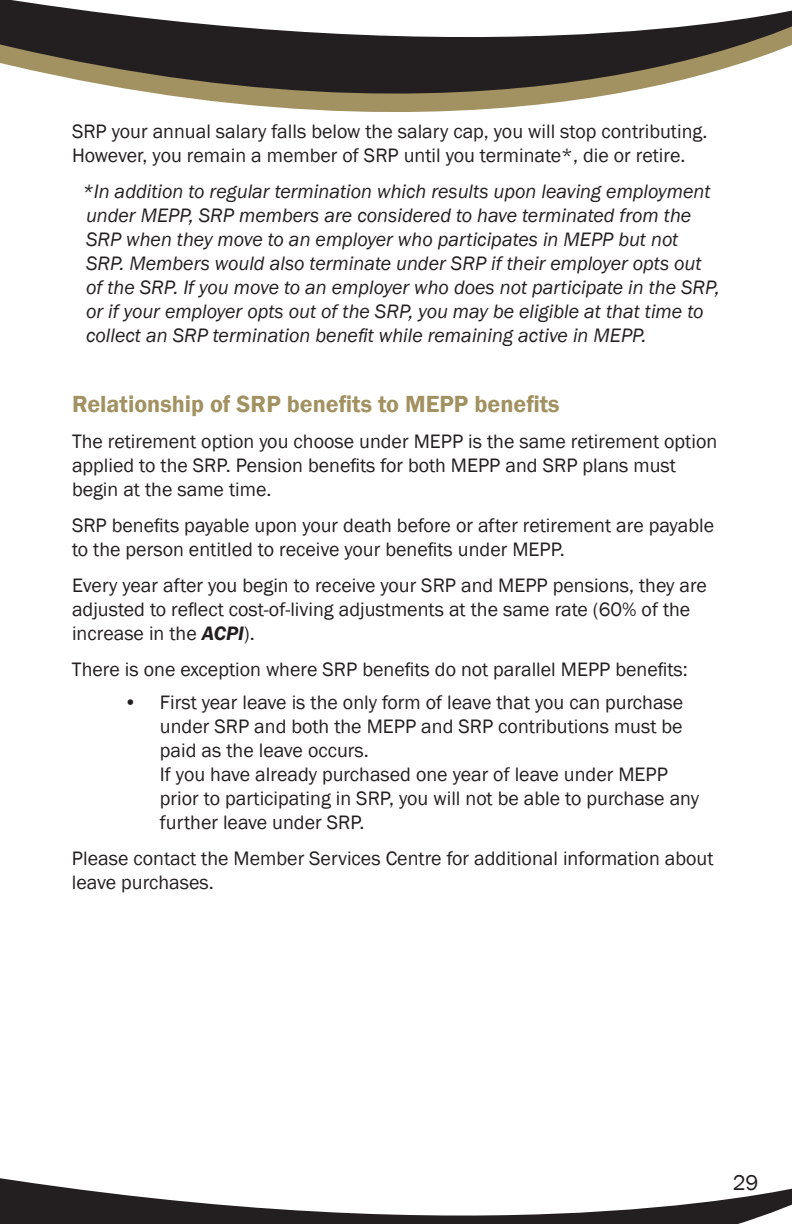
<style>
.page{position:relative;width:792px;height:1224px;background:#fff}
.page>*{position:absolute;margin:0;border:0;box-sizing:border-box;transform-origin:0 0}
.t1{font:600 24px "Franklin Gothic";color:#a29161}
.t2{font:22px "Franklin Gothic";color:#231f20}
.t3{font:20px/24px "Franklin Gothic";color:#231f20}
.t4{font:italic 20px/24px "Franklin Gothic";color:#231f20}
.s1{font-weight:600;font-style:italic}
</style>
<div class="page">
<svg style="left:0;top:0;width:792px;height:112px"></svg>
<svg style="left:0;top:1178px;width:792px;height:46px"></svg>
<p class="t3" style="left:72px;top:119px;width:637px">SRP your annual salary falls below the salary cap, you will stop contributing.<br>However, you remain a member of SRP until you terminate*, die or retire.</p>
<p class="t4" style="left:82px;top:179px;width:639px">*In addition to regular termination which results upon leaving employment under MEPP, SRP members are considered to have terminated from the SRP when they move to an employer who participates in MEPP but not<br>SRP. Members would also terminate under SRP if their employer opts out<br>of the SRP. If you move to an employer who does not participate in the SRP, or if your employer opts out of the SRP, you may be eligible at that time to collect an SRP termination benefit while remaining active in MEPP.</p>
<p class="t1" style="left:72px;top:389px;width:489px">Relationship of SRP benefits to MEPP benefits</p>
<p class="t3" style="left:72px;top:429px;width:647px">The retirement option you choose under MEPP is the same retirement option applied to the SRP. Pension benefits for both MEPP and SRP plans must begin at the same time.</p>
<p class="t3" style="left:72px;top:513px;width:644px">SRP benefits payable upon your death before or after retirement are payable to the person entitled to receive your benefits under MEPP.</p>
<p class="t3" style="left:72px;top:573px;width:637px">Every year after you begin to receive your SRP and MEPP pensions, they are adjusted to reflect cost-of-living adjustments at the same rate (60% of the increase in the <span class="s1">ACPI</span>).</p>
<p class="t3" style="left:72px;top:657px;width:617px">There is one exception where SRP benefits do not parallel MEPP benefits:</p>
<p class="t3" style="left:160px;top:690px;width:541px;text-indent:-36px">• First year leave is the only form of leave that you can purchase under SRP and both the MEPP and SRP contributions must be paid as the leave occurs.<br>If you have already purchased one year of leave under MEPP prior to participating in SRP, you will not be able to purchase any further leave under SRP.</p>
<p class="t3" style="left:72px;top:846px;width:643px">Please contact the Member Services Centre for additional information about leave purchases.</p>
<p class="t2" style="left:733px;top:1169px;width:27px">29</p>
</div>
